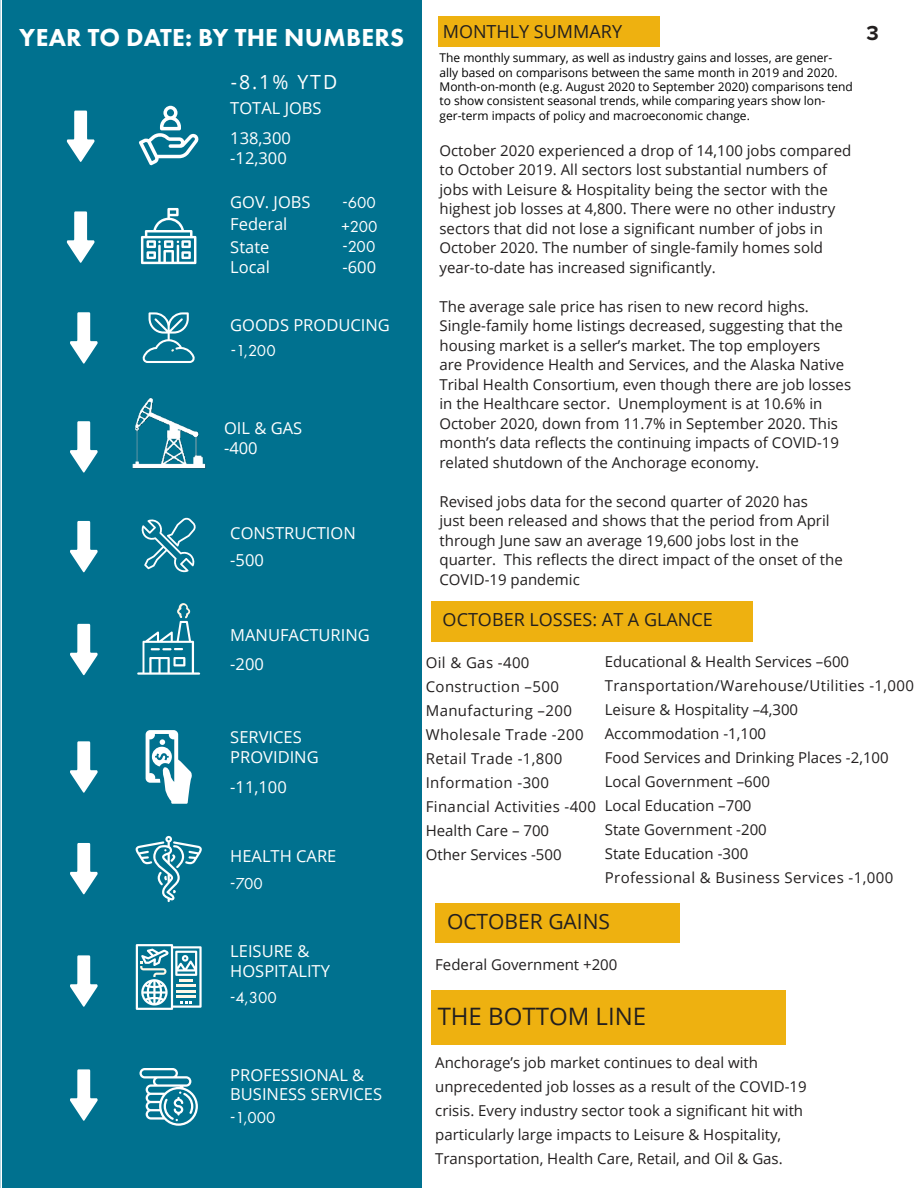
<style>
.page{position:relative;width:918px;height:1188px;background:#fff}
.page>*{position:absolute;margin:0;border:0;box-sizing:border-box;transform-origin:0 0}
.t1{font:800 25.5px "Futura PT";letter-spacing:.01em;color:#fff}
.t2{font:24px "Open Sans";color:#221f1f}
.t3{font:21px "Open Sans";color:#221f1f}
.t4{font:700 21px "Proxima Nova";color:#221f1f}
.t5{font:19.5px "Open Sans";color:#fff}
.t6{font:18px "Open Sans";color:#221f1f}
.t7{font:16.5px/19.8px "Open Sans";color:#fff}
.t8{font:16.5px/23.7px "Futura PT";color:#fff}
.t9{font:15px/19.5px "Open Sans";color:#221f1f}
.t10{font:15px/24px "Open Sans";letter-spacing:.025em;color:#221f1f}
.t11{font:12px/14.4px "Open Sans";color:#000}
</style>
<div class="page">
<div style="left:438px;top:17px;width:222px;height:30px;background:#eeb110"></div>
<div style="left:432px;top:602px;width:321px;height:40px;background:#eeb110"></div>
<div style="left:2px;top:0;width:419px;height:1188px;background:#00718f"></div>
<svg style="left:139px;top:106px;width:59px;height:59px"></svg>
<svg style="left:141px;top:208px;width:55px;height:56px"></svg>
<svg style="left:143px;top:312px;width:52px;height:51px"></svg>
<svg style="left:142px;top:518px;width:54px;height:54px"></svg>
<svg style="left:137px;top:603px;width:63px;height:72px"></svg>
<svg style="left:146px;top:730px;width:46px;height:74px"></svg>
<svg style="left:136px;top:944px;width:66px;height:66px"></svg>
<svg style="left:136px;top:836px;width:66px;height:66px"></svg>
<svg style="left:139px;top:1068px;width:59px;height:58px"></svg>
<div style="left:432px;top:991px;width:354px;height:54px;background:#eeb110"></div>
<hr style="left:0;top:0;width:1px;height:1188px;background:#90c2d3">
<svg style="left:67px;top:211px;width:27px;height:52px"></svg>
<svg style="left:70px;top:741px;width:28px;height:52px"></svg>
<img style="left:132px;top:397px;width:74px;height:72px">
<div style="left:435px;top:903px;width:244px;height:40px;background:#eeb110"></div>
<svg style="left:67px;top:111px;width:27px;height:51px"></svg>
<svg style="left:70px;top:312px;width:28px;height:52px"></svg>
<svg style="left:70px;top:421px;width:28px;height:52px"></svg>
<svg style="left:70px;top:521px;width:28px;height:51px"></svg>
<svg style="left:70px;top:624px;width:28px;height:51px"></svg>
<svg style="left:70px;top:843px;width:28px;height:51px"></svg>
<svg style="left:70px;top:955px;width:28px;height:52px"></svg>
<svg style="left:70px;top:1069px;width:28px;height:52px"></svg>
<h1 class="t1" style="left:19px;top:22px;width:386px">YEAR TO DATE: BY THE NUMBERS</h1>
<h3 class="t5" style="left:231px;top:74px;width:108px">-8.1% YTD</h3>
<p class="t7" style="left:230px;top:95px;width:93px;line-height:29.5px">TOTAL JOBS<br>138,300</p>
<p class="t7" style="left:230px;top:149px;width:58px">-12,300</p>
<p class="t7" style="left:230px;top:193px;width:82px;line-height:22px">GOV. JOBS<br>Federal</p>
<p class="t7" style="left:230px;top:239px;width:41px">State<br>Local</p>
<p class="t8" style="left:342px;top:191px;width:37px">-600 +200</p>
<p class="t8" style="left:342px;top:235px;width:34px">-200</p>
<p class="t7" style="left:343px;top:259px;width:35px">-600</p>
<p class="t7" style="left:230px;top:317px;width:161px">GOODS PRODUCING</p>
<p class="t8" style="left:231px;top:340px;width:46px">-1,200</p>
<p class="t7" style="left:224px;top:420px;width:80px">OIL &amp; GAS -400</p>
<p class="t7" style="left:230px;top:525px;width:127px">CONSTRUCTION</p>
<p class="t7" style="left:230px;top:551px;width:35px">-500</p>
<p class="t7" style="left:230px;top:627px;width:141px">MANUFACTURING</p>
<p class="t7" style="left:230px;top:655px;width:35px">-200</p>
<p class="t7" style="left:230px;top:728px;width:90px">SERVICES<br>PROVIDING</p>
<p class="t7" style="left:230px;top:779px;width:58px">-11,100</p>
<p class="t7" style="left:230px;top:848px;width:108px">HEALTH CARE</p>
<p class="t8" style="left:230px;top:873px;width:34px">-700</p>
<p class="t7" style="left:230px;top:942px;width:101px">LEISURE &amp;<br>HOSPITALITY</p>
<p class="t8" style="left:230px;top:986px;width:48px">-4,300</p>
<p class="t7" style="left:230px;top:1066px;width:153px">PROFESSIONAL &amp;<br>BUSINESS SERVICES</p>
<p class="t8" style="left:230px;top:1107px;width:47px">-1,000</p>
<p class="t6" style="left:443px;top:25px;width:181px">MONTHLY SUMMARY</p>
<p class="t11" style="left:440px;top:52px;width:415px">The monthly summary, as well as industry gains and losses, are gener&shy;ally based on comparisons between the same month in 2019 and 2020.<br>Month-on-month (e.g. August 2020 to September 2020) comparisons tend to show consistent seasonal trends, while comparing years show lon&shy;ger-term impacts of policy and macroeconomic change.</p>
<p class="t9" style="left:440px;top:142px;width:413px">October 2020 experienced a drop of 14,100 jobs compared to October 2019. All sectors lost substantial numbers of jobs with Leisure &amp; Hospitality being the sector with the highest job losses at 4,800. There were no other industry sectors that did not lose a significant number of jobs in October 2020. The number of single-family homes sold year-to-date has increased significantly.</p>
<p class="t9" style="left:440px;top:298px;width:413px">The average sale price has risen to new record highs.<br>Single-family home listings decreased, suggesting that the housing market is a seller’s market. The top employers<br>are Providence Health and Services, and the Alaska Native Tribal Health Consortium, even though there are job losses in the Healthcare sector. Unemployment is at 10.6% in October 2020, down from 11.7% in September 2020. This month’s data reflects the continuing impacts of COVID-19 related shutdown of the Anchorage economy.</p>
<p class="t9" style="left:440px;top:493px;width:405px">Revised jobs data for the second quarter of 2020 has<br>just been released and shows that the period from April through June saw an average 19,600 jobs lost in the quarter. This reflects the direct impact of the onset of the COVID-19 pandemic</p>
<p class="t6" style="left:443px;top:612px;width:272px">OCTOBER LOSSES: AT A GLANCE</p>
<h3 class="t4" style="left:866px;top:25px;width:14px">3</h3>
<p class="t10" style="left:426px;top:652px;width:172px">Oil &amp; Gas -400<br>Construction –500<br>Manufacturing –200<br>Wholesale Trade -200<br>Retail Trade -1,800<br>Information -300<br>Financial Activities -400<br>Health Care – 700<br>Other Services -500</p>
<p class="t9" style="left:605px;top:651px;width:311px;line-height:24px">Educational &amp; Health Services –600<br>Transportation/Warehouse/Utilities -1,000<br>Leisure &amp; Hospitality –4,300<br>Accommodation -1,100<br>Food Services and Drinking Places -2,100<br>Local Government –600<br>Local Education –700<br>State Government -200<br>State Education -300<br>Professional &amp; Business Services -1,000</p>
<h3 class="t3" style="left:447px;top:912px;width:165px">OCTOBER GAINS</h3>
<p class="t9" style="left:435px;top:956px;width:184px">Federal Government +200</p>
<h2 class="t2" style="left:438px;top:1007px;width:210px">THE BOTTOM LINE</h2>
<p class="t9" style="left:435px;top:1052px;width:373px;line-height:24px">Anchorage’s job market continues to deal with unprecedented job losses as a result of the COVID-19 crisis. Every industry sector took a significant hit with particularly large impacts to Leisure &amp; Hospitality, Transportation, Health Care, Retail, and Oil &amp; Gas.</p>
</div>
